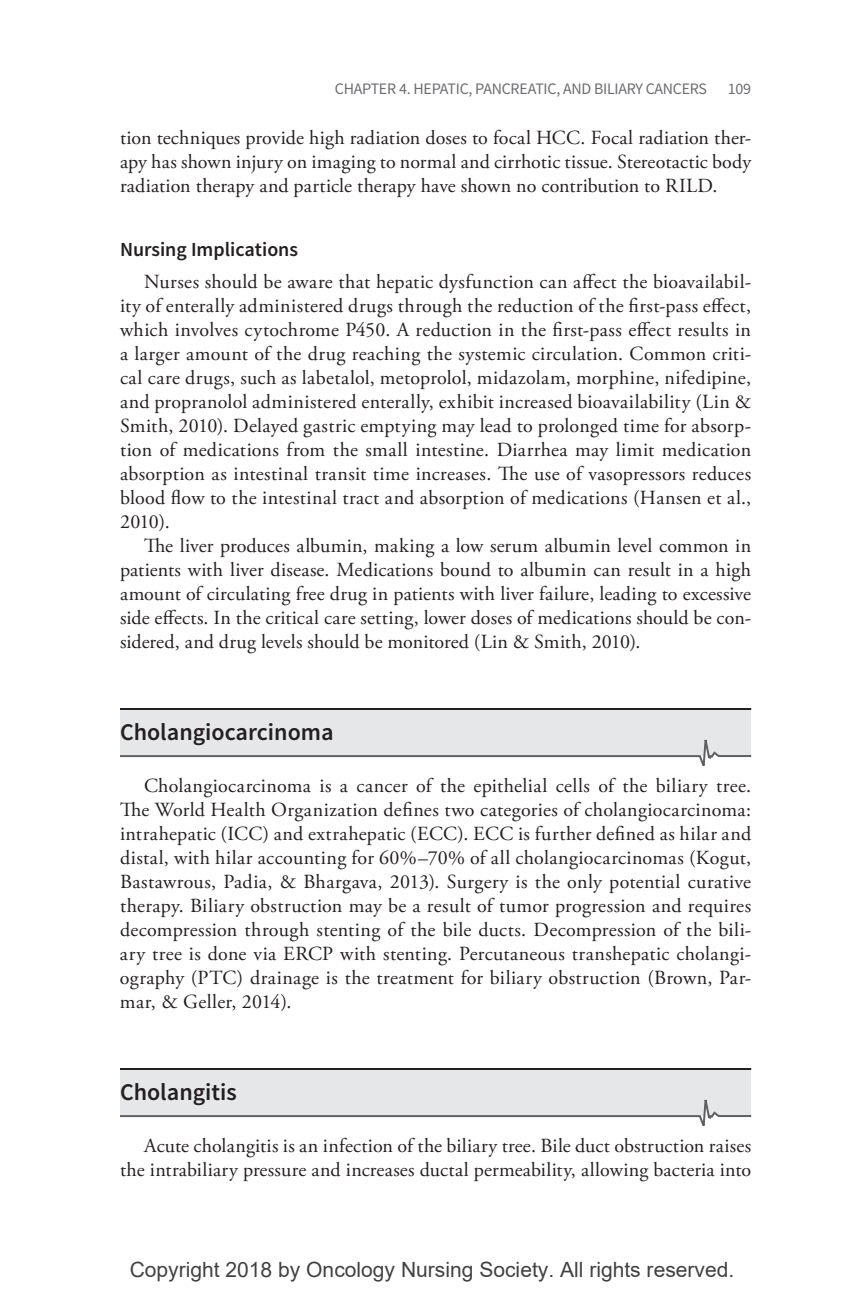
<style>
.page{position:relative;width:864px;height:1296px;background:#fff}
.page>*{position:absolute;margin:0;border:0;box-sizing:border-box;transform-origin:0 0}
.t1{font:600 24px "Source Sans Pro";color:#231f20}
.t2{font:21px "Arial";color:rgb(0 0 0/.75)}
.t3{font:20px/24px "Adobe Garamond Pro";letter-spacing:.01em;color:#231f20;text-align:justify}
.t4{font:600 20px "Source Sans Pro";color:#231f20}
.t5{font:16px "Source Sans Pro";letter-spacing:-.015em;color:#6c6d70}
</style>
<div class="page">
<hr style="left:120px;top:708px;width:631px;height:2px;background:#231f20">
<div style="left:120px;top:710px;width:631px;height:46px;background:#e6e7e9"></div>
<hr style="left:120px;top:1068px;width:631px;height:2px;background:#231f20">
<div style="left:120px;top:1070px;width:631px;height:46px;background:#e6e7e9"></div>
<svg style="left:120px;top:739px;width:632px;height:27px"></svg>
<svg style="left:120px;top:1099px;width:632px;height:27px"></svg>
<p class="t5" style="left:335px;top:79px;width:19px">CHAPTER</p>
<p class="t5" style="left:399px;top:79px;width:33px">4. HEPATIC</p>
<p class="t5" style="left:469px;top:79px;width:22px">, PANCREATIC</p>
<p class="t5" style="left:556px;top:79px;width:55px">, AND BILIARY</p>
<p class="t5" style="left:646px;top:79px;width:19px">CANCERS</p>
<p class="t5" style="left:728px;top:79px;width:25px">109</p>
<p class="t3" style="left:120px;top:126px;width:633px">tion techniques provide high radiation doses to focal HCC. Focal radiation ther&shy;apy has shown injury on imaging to normal and cirrhotic tissue. Stereotactic body radiation therapy and particle therapy have shown no contribution to RILD.</p>
<p class="t4" style="left:120px;top:237px;width:180px">Nursing Implications</p>
<p class="t3" style="left:120px;top:270px;width:633px;text-indent:24px">Nurses should be aware that hepatic dysfunction can affect the bioavailabil&shy;ity of enterally administered drugs through the reduction of the first-pass effect, which involves cytochrome P450. A reduction in the first-pass effect results in a larger amount of the drug reaching the systemic circulation. Common criti&shy;cal care drugs, such as labetalol, metoprolol, midazolam, morphine, nifedipine, and propranolol administered enterally, exhibit increased bioavailability (Lin &amp; Smith, 2010). Delayed gastric emptying may lead to prolonged time for absorp&shy;tion of medications from the small intestine. Diarrhea may limit medication absorption as intestinal transit time increases. The use of vasopressors reduces blood flow to the intestinal tract and absorption of medications (Hansen et al., 2010).</p>
<p class="t3" style="left:120px;top:534px;width:633px;text-indent:24px">The liver produces albumin, making a low serum albumin level common in patients with liver disease. Medications bound to albumin can result in a high amount of circulating free drug in patients with liver failure, leading to excessive side effects. In the critical care setting, lower doses of medications should be con&shy;sidered, and drug levels should be monitored (Lin &amp; Smith, 2010).</p>
<p class="t1" style="left:120px;top:717px;width:215px">Cholangiocarcinoma</p>
<p class="t3" style="left:120px;top:774px;width:633px;text-indent:24px">Cholangiocarcinoma is a cancer of the epithelial cells of the biliary tree.<br>The World Health Organization defines two categories of cholangiocarcinoma: intrahepatic (ICC) and extrahepatic (ECC). ECC is further defined as hilar and distal, with hilar accounting for 60%–70% of all cholangiocarcinomas (Kogut, Bastawrous, Padia, &amp; Bhargava, 2013). Surgery is the only potential curative therapy. Biliary obstruction may be a result of tumor progression and requires decompression through stenting of the bile ducts. Decompression of the bili&shy;ary tree is done via ERCP with stenting. Percutaneous transhepatic cholangi&shy;ography (PTC) drainage is the treatment for biliary obstruction (Brown, Par&shy;mar, &amp; Geller, 2014).</p>
<p class="t1" style="left:120px;top:1077px;width:118px">Cholangitis</p>
<p class="t3" style="left:120px;top:1134px;width:633px;text-align:right">Acute cholangitis is an infection of the biliary tree. Bile duct obstruction raises the intrabiliary pressure and increases ductal permeability, allowing bacteria into</p>
<p class="t2" style="left:130px;top:1255px;width:606px">Copyright 2018 by Oncology Nursing Society. All rights reserved.</p>
</div>
